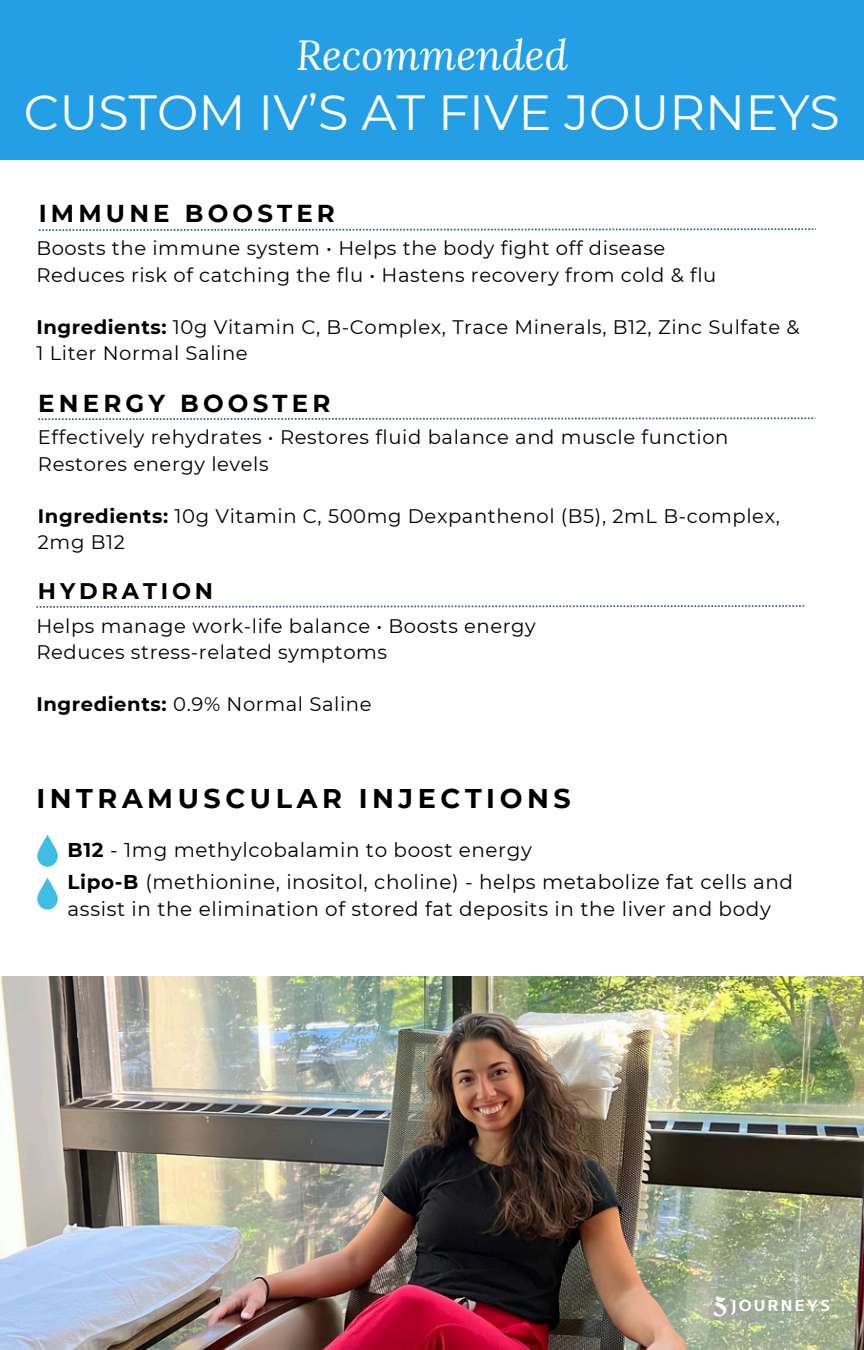
<style>
.page{position:relative;width:864px;height:1350px;background:#fff}
.page>*{position:absolute;margin:0;border:0;box-sizing:border-box;transform-origin:0 0}
.t1{font:49.27px "Montserrat";color:#fff}
.t2{font:italic 41.62px "Lora";color:#fff}
.t3{font:700 27px "Montserrat";letter-spacing:.17em;color:#000}
.t4{font:700 24.53px "Montserrat";letter-spacing:.17em;color:#000}
.t5{font:700 22.5px "Montserrat";letter-spacing:.17em;color:#000}
.t6{font:20.03px/26.6px "Montserrat";letter-spacing:.03em;color:#000}
.t7{font:19.57px/26.1px "Montserrat";letter-spacing:.03em;color:#000}
.s1{font-weight:700}
</style>
<div class="page">
<div style="left:0;top:0;width:864px;height:160px;background:#249fe6"></div>
<img style="left:0;top:976px;width:864px;height:374px">
<img style="left:705px;top:1285px;width:133px;height:41px">
<svg style="left:38px;top:417px;width:777px;height:3px"></svg>
<svg style="left:36px;top:605px;width:768px;height:3px"></svg>
<svg style="left:39px;top:228px;width:777px;height:3px"></svg>
<svg style="left:37px;top:835px;width:20px;height:32px"></svg>
<svg style="left:37px;top:878px;width:20px;height:32px"></svg>
<h2 class="t2" style="left:296px;top:27px;width:273px">Recommended</h2>
<h1 class="t1" style="left:24px;top:83px;width:817px">CUSTOM IV’S AT FIVE JOURNEYS</h1>
<p class="t4" style="left:39px;top:199px;width:298px">IMMUNE BOOSTER</p>
<p class="t7" style="left:36px;top:235px;width:631px">Boosts the immune system • Helps the body fight off disease</p>
<h4 class="t7" style="left:36px;top:261px;width:682px">Reduces risk of catching the flu • Hastens recovery from cold &amp; flu</h4>
<p class="t7" style="left:36px;top:314px;width:765px"><span class="s1">Ingredients:</span> 10g Vitamin C, B-Complex, Trace Minerals, B12, Zinc Sulfate &amp;<br>1 Liter Normal Saline</p>
<p class="t4" style="left:38px;top:388px;width:294px">ENERGY BOOSTER</p>
<p class="t7" style="left:38px;top:424px;width:692px">Effectively rehydrates • Restores fluid balance and muscle function</p>
<p class="t7" style="left:38px;top:451px;width:232px">Restores energy levels</p>
<h3 class="t7" style="left:38px;top:503px;width:743px"><span class="s1">Ingredients:</span> 10g Vitamin C, 500mg Dexpanthenol (B5), 2mL B-complex,</h3>
<p class="t7" style="left:38px;top:529px;width:88px">2mg B12</p>
<h3 class="t5" style="left:38px;top:577px;width:177px">HYDRATION</h3>
<p class="t7" style="left:36px;top:613px;width:501px">Helps manage work-life balance • Boosts energy</p>
<p class="t7" style="left:36px;top:639px;width:352px">Reduces stress-related symptoms</p>
<p class="t7" style="left:36px;top:691px;width:337px"><span class="s1">Ingredients:</span> 0.9% Normal Saline</p>
<p class="t3" style="left:36px;top:781px;width:536px">INTRAMUSCULAR INJECTIONS</p>
<p class="t6" style="left:68px;top:837px;width:466px"><span class="s1">B12</span> - 1mg methylcobalamin to boost energy</p>
<p class="t6" style="left:68px;top:869px;width:727px"><span class="s1">Lipo-B</span> (methionine, inositol, choline) - helps metabolize fat cells and assist in the elimination of stored fat deposits in the liver and body</p>
</div>
